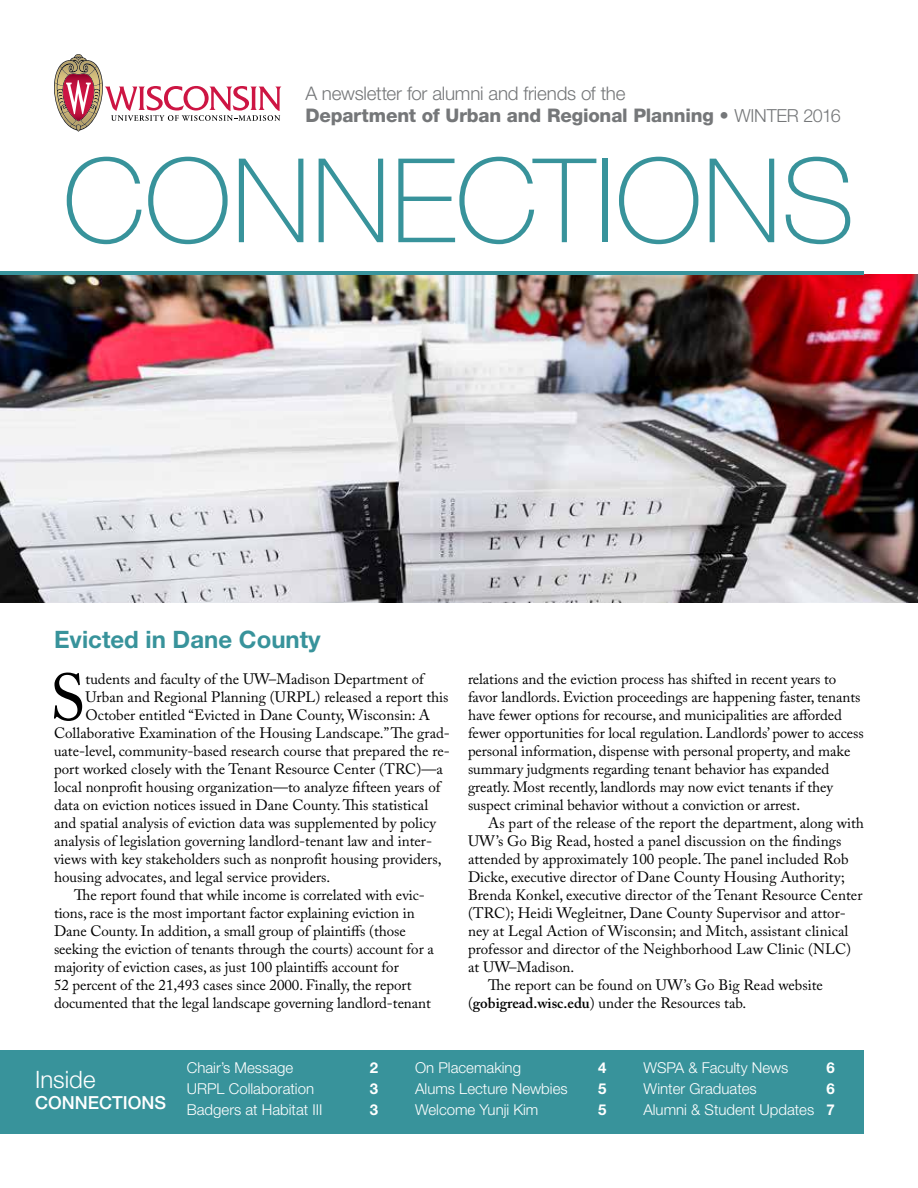
<style>
.page{position:relative;width:918px;height:1188px;background:#fff}
.page>*{position:absolute;margin:0;border:0;box-sizing:border-box;transform-origin:0 0}
.t1{font:100 117px "Helvetica Neue LT Std";color:#38939b}
.t2{font:65.7px "Adobe Caslon Pro";color:#000}
.t3{font:700 24px "Helvetica Neue LT Std";color:#38939b}
.t4{font:300 24px "Helvetica Neue LT Std";color:#fff}
.t5{font:800 18.75px/22.5px "Helvetica Neue LT Std";letter-spacing:-.01em;color:#757779}
.t6{font:500 18px "Helvetica Neue LT Std";color:#fff}
.t7{font:15px/18px "Adobe Caslon Pro";color:#000}
.t8{font:300 15px/21px "Helvetica Neue LT Std";color:#fff;text-align:right}
.t9{font:700 15px "Helvetica Neue LT Std";color:#fff}
.s1{font-weight:300}
.s2{font-weight:300;font-size:18px}
.s3{font-weight:600}
.s4{font-weight:700}
</style>
<div class="page">
<svg style="left:54px;top:54px;width:227px;height:77px"></svg>
<img style="left:0;top:274px;width:918px;height:329px">
<hr style="left:0;top:272px;width:864px;height:3px;background:#38939b">
<div style="left:0;top:1050px;width:864px;height:84px;background:#38939b"></div>
<p class="t5" style="left:305px;top:82px;width:537px"><span class="s1">A newsletter for alumni and friends of the<br></span>Department of Urban and Regional Planning • <span class="s2">WINTER 2016</span></p>
<h1 class="t1" style="left:63px;top:134px;width:794px">CONNECTIONS</h1>
<h3 class="t3" style="left:54px;top:625px;width:268px">Evicted in Dane County</h3>
<h2 class="t2" style="left:50px;top:659px;width:37px">S</h2>
<p class="t7" style="left:86px;top:670px;width:340px">tudents and faculty of the UW–Madison Department of</p>
<p class="t7" style="left:86px;top:688px;width:364px">Urban and Regional Planning (URPL) released a report this</p>
<p class="t7" style="left:86px;top:706px;width:346px">October entitled “Evicted in Dane County, Wisconsin: A</p>
<p class="t7" style="left:54px;top:724px;width:397px">Collaborative Examination of the Housing Landscape.” The grad-</p>
<p class="t7" style="left:54px;top:742px;width:397px">uate-level, community-based research course that prepared the re-</p>
<p class="t7" style="left:54px;top:760px;width:390px">port worked closely with the Tenant Resource Center (TRC)—a</p>
<p class="t7" style="left:54px;top:778px;width:388px">local nonprofit housing organization—to analyze fifteen years of</p>
<p class="t7" style="left:54px;top:796px;width:376px">data on eviction notices issued in Dane County. This statistical</p>
<p class="t7" style="left:54px;top:814px;width:383px">and spatial analysis of eviction data was supplemented by policy</p>
<p class="t7" style="left:54px;top:832px;width:380px">analysis of legislation governing landlord-tenant law and inter-</p>
<p class="t7" style="left:54px;top:850px;width:389px">views with key stakeholders such as nonprofit housing providers,</p>
<p class="t7" style="left:54px;top:868px;width:278px">housing advocates, and legal service providers.</p>
<p class="t7" style="left:74px;top:886px;width:352px">The report found that while income is correlated with evic-</p>
<p class="t7" style="left:54px;top:904px;width:362px">tions, race is the most important factor explaining eviction in</p>
<p class="t7" style="left:54px;top:922px;width:353px">Dane County. In addition, a small group of plaintiffs (those</p>
<p class="t7" style="left:54px;top:940px;width:381px">seeking the eviction of tenants through the courts) account for a</p>
<p class="t7" style="left:54px;top:958px;width:346px">majority of eviction cases, as just 100 plaintiffs account for</p>
<p class="t7" style="left:54px;top:976px;width:359px">52 percent of the 21,493 cases since 2000. Finally, the report</p>
<p class="t7" style="left:54px;top:994px;width:378px">documented that the legal landscape governing landlord-tenant</p>
<p class="t7" style="left:468px;top:670px;width:397px">relations and the eviction process has shifted in recent years to favor landlords. Eviction proceedings are happening faster, tenants have fewer options for recourse, and municipalities are afforded fewer opportunities for local regulation. Landlords’ power to access personal information, dispense with personal property, and make summary judgments regarding tenant behavior has expanded greatly. Most recently, landlords may now evict tenants if they suspect criminal behavior without a conviction or arrest.</p>
<p class="t7" style="left:488px;top:814px;width:377px">As part of the release of the report the department, along with</p>
<p class="t7" style="left:468px;top:832px;width:375px">UW’s Go Big Read, hosted a panel discussion on the findings</p>
<p class="t7" style="left:468px;top:850px;width:382px">attended by approximately 100 people. The panel included Rob</p>
<p class="t7" style="left:468px;top:868px;width:378px">Dicke, executive director of Dane County Housing Authority;</p>
<p class="t7" style="left:468px;top:886px;width:396px">Brenda Konkel, executive director of the Tenant Resource Center</p>
<p class="t7" style="left:468px;top:904px;width:379px">(TRC); Heidi Wegleitner, Dane County Supervisor and attor-</p>
<p class="t7" style="left:468px;top:922px;width:382px">ney at Legal Action of Wisconsin; and Mitch, assistant clinical</p>
<p class="t7" style="left:468px;top:940px;width:385px">professor and director of the Neighborhood Law Clinic (NLC)</p>
<p class="t7" style="left:468px;top:958px;width:108px">at UW–Madison.</p>
<p class="t7" style="left:488px;top:976px;width:336px">The report can be found on UW’s Go Big Read website</p>
<p class="t7" style="left:468px;top:994px;width:280px">(<span class="s3">gobigread.wisc.edu</span>) under the Resources tab.</p>
<h3 class="t4" style="left:35px;top:1065px;width:62px">Inside</h3>
<p class="t6" style="left:35px;top:1092px;width:133px">CONNECTIONS</p>
<p class="t8" style="left:187px;top:1057px;width:108px">Chair’s Message</p>
<p class="t9" style="left:370px;top:1058px;width:10px">2</p>
<p class="t8" style="left:187px;top:1078px;width:129px">URPL Collaboration</p>
<p class="t9" style="left:370px;top:1079px;width:10px">3</p>
<p class="t8" style="left:187px;top:1099px;width:137px">Badgers at Habitat III</p>
<p class="t9" style="left:370px;top:1100px;width:10px">3</p>
<p class="t8" style="left:415px;top:1057px;width:107px">On Placemaking</p>
<p class="t9" style="left:598px;top:1058px;width:10px">4</p>
<p class="t8" style="left:415px;top:1078px;width:154px">Alums Lecture Newbies</p>
<p class="t9" style="left:598px;top:1079px;width:10px">5</p>
<p class="t8" style="left:415px;top:1099px;width:125px">Welcome Yunji Kim</p>
<p class="t9" style="left:598px;top:1100px;width:10px">5</p>
<p class="t8" style="left:643px;top:1057px;width:147px">WSPA &amp; Faculty News</p>
<p class="t9" style="left:826px;top:1058px;width:10px">6</p>
<p class="t8" style="left:643px;top:1078px;width:115px">Winter Graduates</p>
<p class="t8" style="left:643px;top:1078px;width:193px"><span class="s4">6<br></span>Alumni &amp; Student Updates <span class="s4">7</span></p>
</div>
